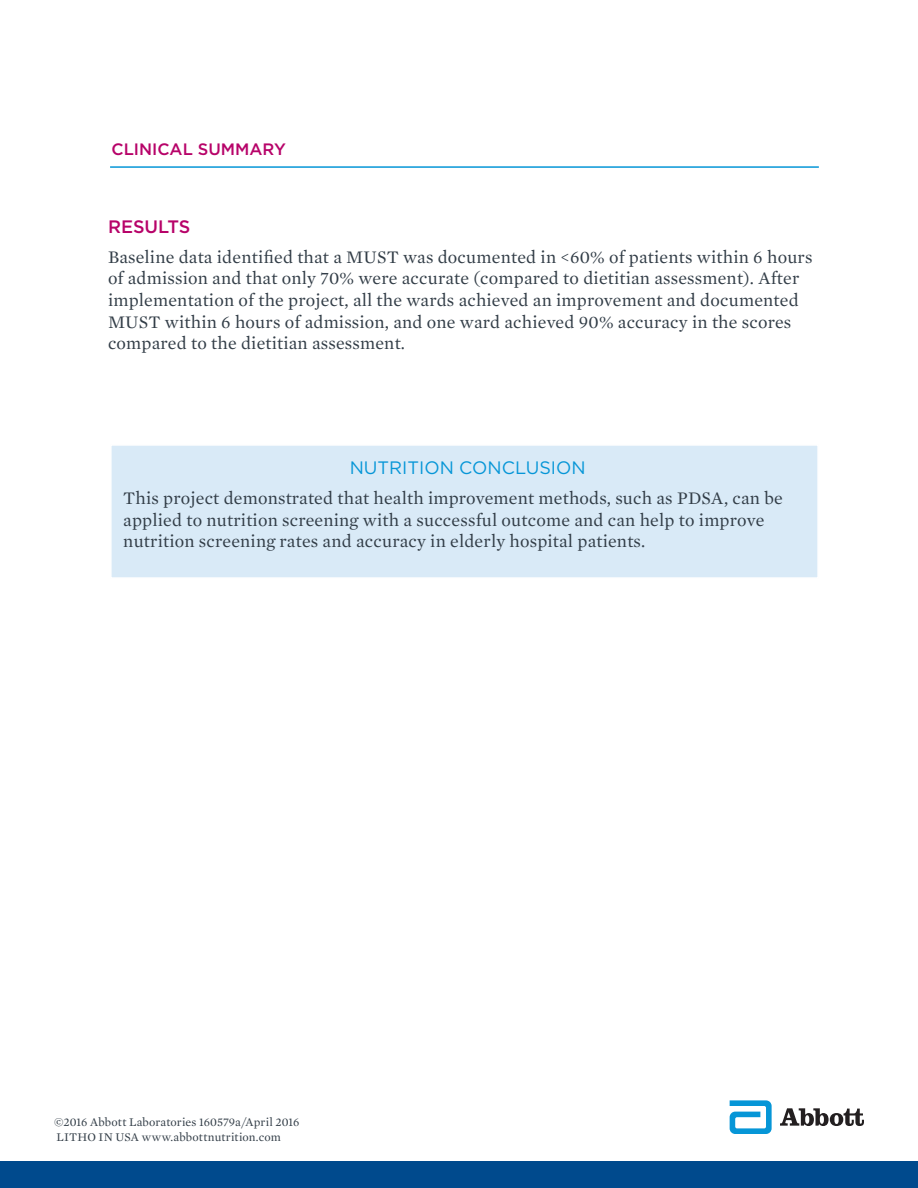
<style>
.page{position:relative;width:918px;height:1188px;background:#fff}
.page>*{position:absolute;margin:0;border:0;box-sizing:border-box;transform-origin:0 0}
.Paragraph_Style_1{font:18px/21.6px "Mercury Text G1";letter-spacing:.01em;color:#323d47}
.Paragraph_Style_3{font:18px "Gotham";color:#0696d7}
.t1{font:500 18px "Gotham";color:#b70369}
.t2{font:500 16.5px "Gotham";color:#b70369}
.Paragraph_Style_1-2{font:12px "Mercury Text G1";letter-spacing:.005em;color:#323d47}
</style>
<div class="page">
<div style="left:0;top:1161px;width:918px;height:27px;background:#004a8d"></div>
<svg style="left:730px;top:1100px;width:42px;height:34px"></svg>
<svg style="left:780px;top:1108px;width:84px;height:18px"></svg>
<div style="left:110px;top:444px;width:709px;height:135px;background:#d9eaf7;border:2px solid #fff"></div>
<hr style="left:110px;top:166px;width:709px;height:2px;background:#0696d7">
<p class="t2" style="left:112px;top:140px;width:176px">CLINICAL SUMMARY</p>
<p class="t1" style="left:108px;top:216px;width:84px">RESULTS</p>
<p class="Paragraph_Style_1" style="left:108px;top:245px;width:706px">Baseline data identified that a MUST was documented in &lt;60% of patients within 6 hours of admission and that only 70% were accurate (compared to dietitian assessment). After implementation of the project, all the wards achieved an improvement and documented MUST within 6 hours of admission, and one ward achieved 90% accuracy in the scores compared to the dietitian assessment.</p>
<p class="Paragraph_Style_3" style="left:350px;top:456px;width:238px">NUTRITION CONCLUSION</p>
<p class="Paragraph_Style_1" style="left:123px;top:486px;width:661px">This project demonstrated that health improvement methods, such as PDSA, can be applied to nutrition screening with a successful outcome and can help to improve nutrition screening rates and accuracy in elderly hospital patients.</p>
<p class="Paragraph_Style_1-2" style="left:54px;top:1114px;width:247px">©2016 Abbott Laboratories 160579a/April 2016</p>
<p class="Paragraph_Style_1-2" style="left:57px;top:1128px;width:226px">LITHO IN USA www.abbottnutrition.com</p>
</div>
